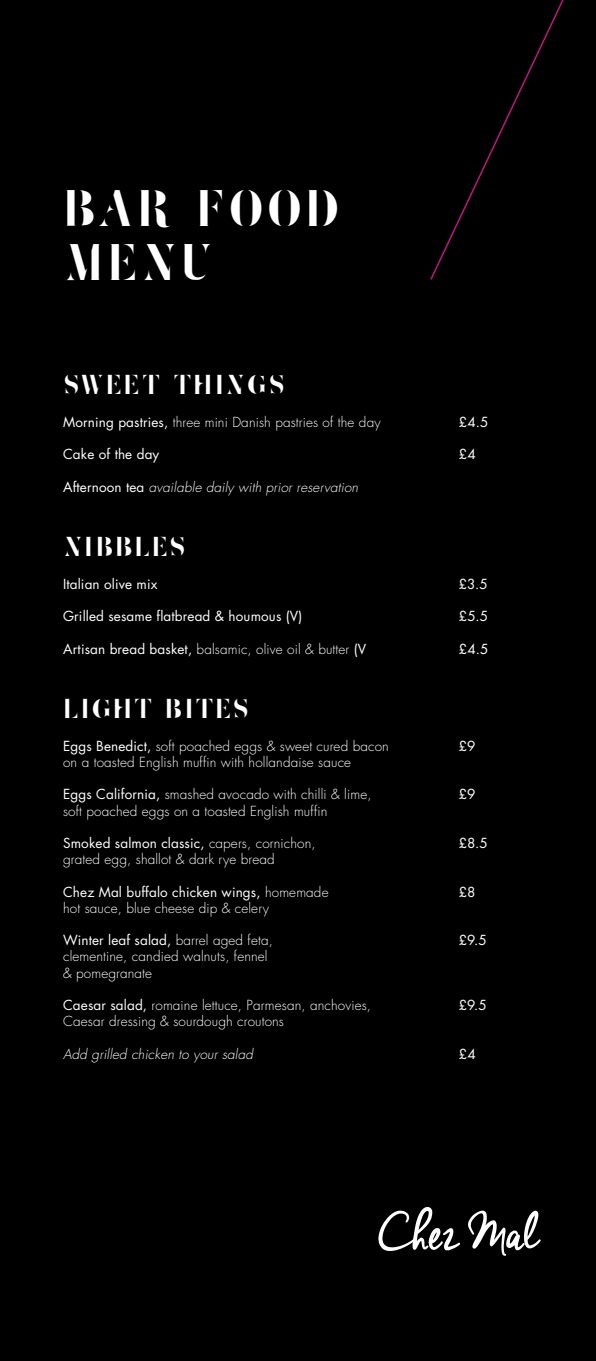
<style>
.page{position:relative;width:596px;height:1361px;background:#fff}
.page>*{position:absolute;margin:0;border:0;box-sizing:border-box;transform-origin:0 0}
.t1{font:45px/54px "Zefani Stencil";letter-spacing:.05em;color:#fff}
.t2{font:24px "Zefani Stencil";letter-spacing:.05em;color:#fff}
.t3{font:300 13.5px/16.2px "Futura TR";letter-spacing:.01em;color:#fff}
.t4{font:13.5px "Futura TR";letter-spacing:.01em;color:#fff}
.t5{font:italic 300 13.5px "Futura TR";letter-spacing:.01em;color:#fff}
.s1{font-weight:400}
.s2{font-weight:400;font-style:normal}
</style>
<div class="page">
<div style="left:0;top:0;width:595px;height:1361px;background:#000"></div>
<svg style="left:430px;top:0;width:134px;height:280px"></svg>
<svg style="left:378px;top:1207px;width:82px;height:44px"></svg>
<svg style="left:468px;top:1210px;width:72px;height:46px"></svg>
<h1 class="t1" style="left:63px;top:183px;width:279px">BAR FOOD<br>MENU</h1>
<h2 class="t2" style="left:63px;top:373px;width:223px">SWEET THINGS</h2>
<p class="t3" style="left:63px;top:414px;width:319px"><span class="s1">Morning pastries,</span> three mini Danish pastries of the day</p>
<p class="t4" style="left:63px;top:445px;width:98px">Cake of the day</p>
<p class="t5" style="left:63px;top:478px;width:296px"><span class="s2">Afternoon tea</span> available daily with prior reservation</p>
<h2 class="t2" style="left:63px;top:535px;width:124px">NIBBLES</h2>
<p class="t4" style="left:63px;top:575px;width:96px">Italian olive mix</p>
<p class="t4" style="left:63px;top:607px;width:240px">Grilled sesame flatbread &amp; houmous (V)</p>
<p class="t3" style="left:63px;top:641px;width:304px"><span class="s1">Artisan bread basket,</span> balsamic, olive oil &amp; butter <span class="s1">(V</span></p>
<h2 class="t2" style="left:63px;top:697px;width:187px">LIGHT BITES</h2>
<p class="t3" style="left:63px;top:738px;width:327px"><span class="s1">Eggs Benedict,</span> soft poached eggs &amp; sweet cured bacon on a toasted English muffin with hollandaise sauce</p>
<p class="t3" style="left:63px;top:787px;width:310px"><span class="s1">Eggs California,</span> smashed avocado with chilli &amp; lime, soft poached eggs on a toasted English muffin</p>
<p class="t3" style="left:63px;top:835px;width:254px"><span class="s1">Smoked salmon classic,</span> capers, cornichon, grated egg, shallot &amp; dark rye bread</p>
<p class="t3" style="left:63px;top:884px;width:267px"><span class="s1">Chez Mal buffalo chicken wings,</span> homemade hot sauce, blue cheese dip &amp; celery</p>
<p class="t3" style="left:63px;top:932px;width:211px"><span class="s1">Winter leaf salad,</span> barrel aged feta, clementine, candied walnuts, fennel &amp; pomegranate</p>
<p class="t3" style="left:63px;top:997px;width:309px"><span class="s1">Caesar salad,</span> romaine lettuce, Parmesan, anchovies,<br>Caesar dressing &amp; sourdough croutons</p>
<p class="t5" style="left:63px;top:1045px;width:191px">Add grilled chicken to your salad</p>
<p class="t4" style="left:458px;top:413px;width:31px">£4.5</p>
<p class="t4" style="left:458px;top:445px;width:19px">£4</p>
<p class="t4" style="left:458px;top:575px;width:31px">£3.5</p>
<p class="t4" style="left:458px;top:607px;width:31px">£5.5</p>
<p class="t4" style="left:458px;top:640px;width:31px">£4.5</p>
<p class="t4" style="left:458px;top:737px;width:18px">£9</p>
<p class="t4" style="left:458px;top:786px;width:18px">£9</p>
<p class="t4" style="left:458px;top:834px;width:31px">£8.5</p>
<p class="t4" style="left:458px;top:883px;width:18px">£8</p>
<p class="t4" style="left:458px;top:931px;width:29px">£9.5</p>
<p class="t4" style="left:458px;top:996px;width:29px">£9.5</p>
<p class="t4" style="left:458px;top:1045px;width:19px">£4</p>
</div>
